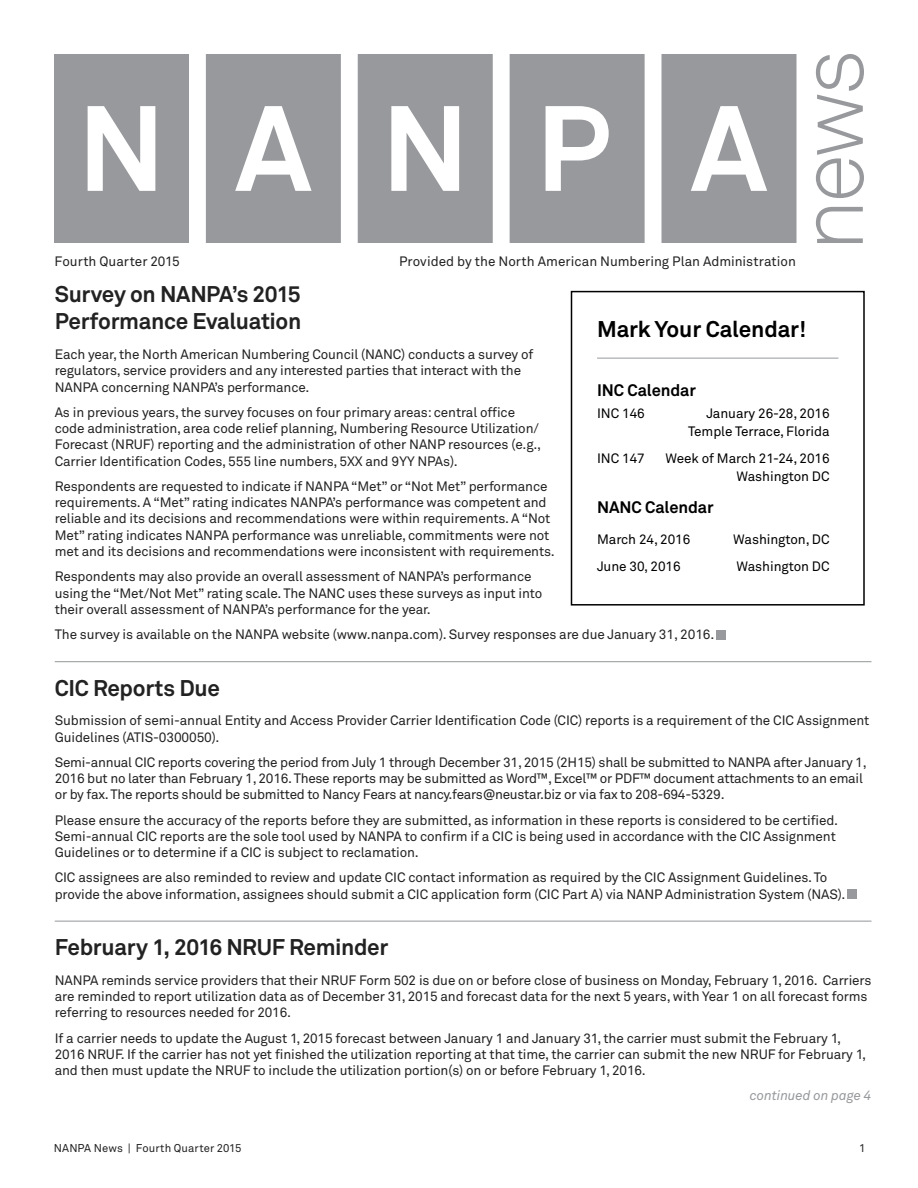
<style>
.page{position:relative;width:918px;height:1188px;background:#fff}
.page>*{position:absolute;margin:0;border:0;box-sizing:border-box;transform-origin:0 0}
.t1{font:700 22.5px/27px "Akkurat Pro";letter-spacing:-.015em;color:#222223}
.t2{font:700 22.5px "Akkurat";letter-spacing:-.005em;color:#000}
.t3{font:700 16.5px "Akkurat";letter-spacing:-.005em;color:#000}
.t4{font:13.5px/16.2px "Akkurat Pro";letter-spacing:-.01em;color:#222223}
.t5{font:13.5px/16.2px "Akkurat";letter-spacing:-.01em;color:#222223}
.t6{font:13.5px/18px "Akkurat";letter-spacing:-.005em;color:#000;text-align:right}
.t7{font:italic 13.5px "Akkurat Pro";letter-spacing:-.005em;color:#97999c}
.t8{font:11.25px "Akkurat";letter-spacing:.005em;color:#222223}
</style>
<div class="page">
<div style="left:717px;top:630px;width:9px;height:10px;background:#97999c"></div>
<hr style="left:55px;top:661px;width:817px;height:1px;background:#939598">
<div style="left:848px;top:890px;width:9px;height:9px;background:#97999c"></div>
<hr style="left:55px;top:921px;width:817px;height:1px;background:#939598">
<svg style="left:206px;top:54px;width:135px;height:189px;background:#a2a4a7"></svg>
<svg style="left:662px;top:54px;width:134px;height:189px;background:#a2a4a7"></svg>
<svg style="left:510px;top:54px;width:135px;height:189px;background:#a2a4a6"></svg>
<svg style="left:54px;top:54px;width:135px;height:189px;background:#a5a7aa"></svg>
<svg style="left:358px;top:54px;width:135px;height:189px;background:#a5a7aa"></svg>
<svg style="left:816px;top:54px;width:48px;height:189px"></svg>
<hr style="left:597px;top:358px;width:241px;height:1px;background:#97999c">
<div style="left:571px;top:291px;width:294px;height:315px;border:2px solid #000"></div>
<p class="t5" style="left:54px;top:253px;width:127px">Fourth Quarter 2015</p>
<p class="t5" style="left:399px;top:253px;width:398px">Provided by the North American Numbering Plan Administration</p>
<h1 class="t1" style="left:55px;top:281px;width:248px">Survey on NANPA’s 2015<br>Performance Evaluation</h1>
<p class="t4" style="left:55px;top:346px;width:480px">Each year, the North American Numbering Council (NANC) conducts a survey of regulators, service providers and any interested parties that interact with the<br>NANPA concerning NANPA’s performance.</p>
<p class="t4" style="left:55px;top:404px;width:488px">As in previous years, the survey focuses on four primary areas: central office code administration, area code relief planning, Numbering Resource Utilization/ Forecast (NRUF) reporting and the administration of other NANP resources (e.g., Carrier Identification Codes, 555 line numbers, 5XX and 9YY NPAs).</p>
<p class="t4" style="left:55px;top:478px;width:501px">Respondents are requested to indicate if NANPA “Met” or “Not Met” performance requirements. A “Met” rating indicates NANPA’s performance was competent and reliable and its decisions and recommendations were within requirements. A “Not Met” rating indicates NANPA performance was unreliable, commitments were not met and its decisions and recommendations were inconsistent with requirements.</p>
<p class="t4" style="left:55px;top:568px;width:489px">Respondents may also provide an overall assessment of NANPA’s performance using the “Met/Not Met” rating scale. The NANC uses these surveys as input into their overall assessment of NANPA’s performance for the year.</p>
<h1 class="t2" style="left:597px;top:315px;width:211px">Mark Your Calendar!</h1>
<p class="t3" style="left:597px;top:380px;width:100px">INC Calendar</p>
<p class="t6" style="left:597px;top:405px;width:49px">INC 146</p>
<p class="t6" style="left:688px;top:405px;width:143px">January 26-28, 2016<br>Temple Terrace, Florida</p>
<p class="t6" style="left:597px;top:450px;width:49px">INC 147</p>
<p class="t6" style="left:665px;top:450px;width:166px">Week of March 21-24, 2016<br>Washington DC</p>
<p class="t3" style="left:597px;top:497px;width:118px">NANC Calendar</p>
<p class="t6" style="left:597px;top:531px;width:95px">March 24, 2016</p>
<p class="t6" style="left:733px;top:531px;width:98px">Washington, DC</p>
<p class="t6" style="left:597px;top:558px;width:85px">June 30, 2016</p>
<p class="t6" style="left:736px;top:558px;width:95px">Washington DC</p>
<p class="t4" style="left:55px;top:627px;width:661px">The survey is available on the NANPA website (www.nanpa.com). Survey responses are due January 31, 2016.</p>
<h1 class="t1" style="left:55px;top:674px;width:167px">CIC Reports Due</h1>
<p class="t4" style="left:55px;top:713px;width:816px">Submission of semi-annual Entity and Access Provider Carrier Identification Code (CIC) reports is a requirement of the CIC Assignment<br>Guidelines (ATIS-0300050).</p>
<p class="t4" style="left:55px;top:754px;width:813px">Semi-annual CIC reports covering the period from July 1 through December 31, 2015 (2H15) shall be submitted to NANPA after January 1,<br>2016 but no later than February 1, 2016. These reports may be submitted as Word™, Excel™ or PDF™ document attachments to an email or by fax. The reports should be submitted to Nancy Fears at nancy.fears@neustar.biz or via fax to 208-694-5329.</p>
<p class="t4" style="left:55px;top:812px;width:785px">Please ensure the accuracy of the reports before they are submitted, as information in these reports is considered to be certified.<br>Semi-annual CIC reports are the sole tool used by NANPA to confirm if a CIC is being used in accordance with the CIC Assignment<br>Guidelines or to determine if a CIC is subject to reclamation.</p>
<p class="t4" style="left:55px;top:870px;width:792px">CIC assignees are also reminded to review and update CIC contact information as required by the CIC Assignment Guidelines. To provide the above information, assignees should submit a CIC application form (CIC Part A) via NANP Administration System (NAS).</p>
<h1 class="t1" style="left:55px;top:933px;width:335px">February 1, 2016 NRUF Reminder</h1>
<p class="t5" style="left:55px;top:972px;width:818px">NANPA reminds service providers that their NRUF Form 502 is due on or before close of business on Monday, February 1, 2016. Carriers are reminded to report utilization data as of December 31, 2015 and forecast data for the next 5 years, with Year 1 on all forecast forms referring to resources needed for 2016.</p>
<p class="t5" style="left:55px;top:1030px;width:813px">If a carrier needs to update the August 1, 2015 forecast between January 1 and January 31, the carrier must submit the February 1,<br>2016 NRUF. If the carrier has not yet finished the utilization reporting at that time, the carrier can submit the new NRUF for February 1, and then must update the NRUF to include the utilization portion(s) on or before February 1, 2016.</p>
<p class="t7" style="left:750px;top:1088px;width:123px">continued on page 4</p>
<p class="t8" style="left:54px;top:1141px;width:189px">NANPA News | Fourth Quarter 2015</p>
<p class="t8" style="left:859px;top:1141px;width:8px">1</p>
</div>
